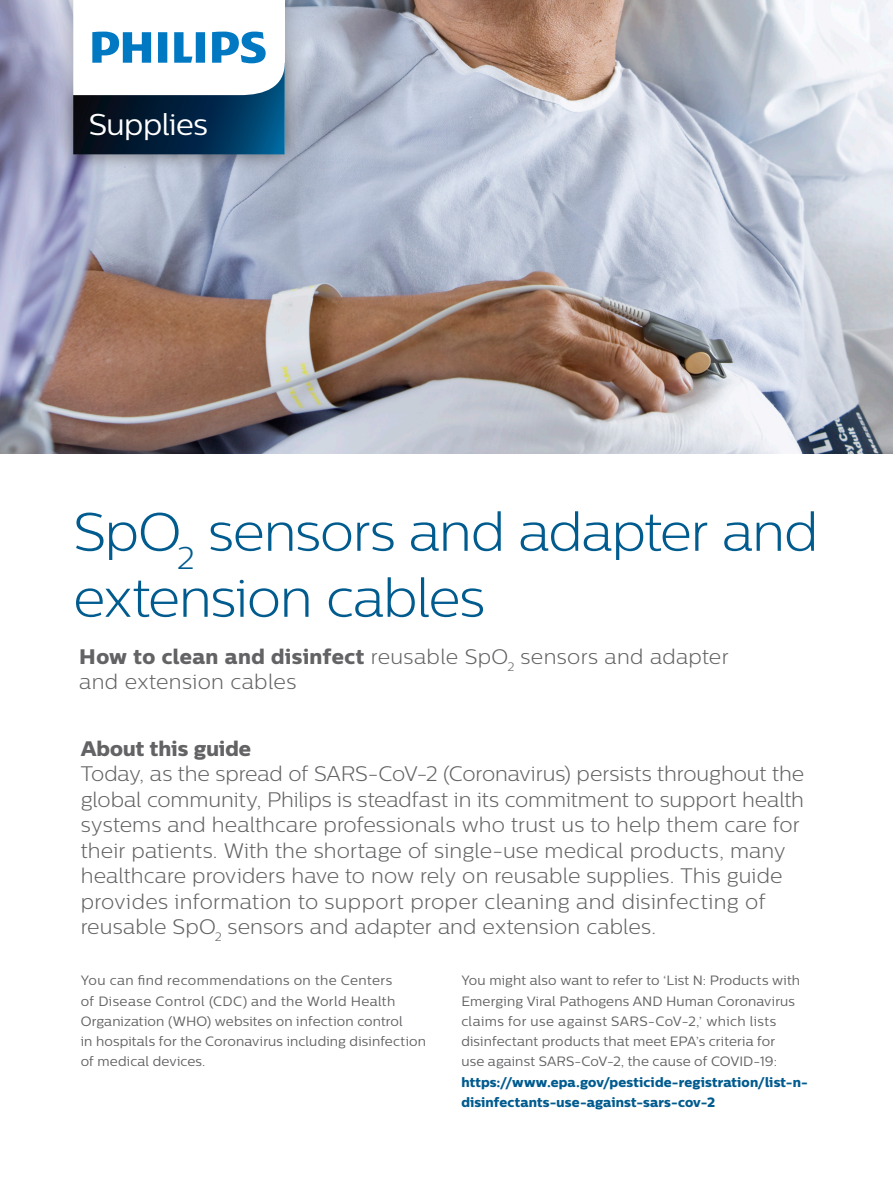
<style>
.page{position:relative;width:893px;height:1188px;background:#fff}
.page>*{position:absolute;margin:0;border:0;box-sizing:border-box;transform-origin:0 0}
._05_Main_Heading_Med{font:300 54px/66px "Centrale Sans";letter-spacing:-.02em;color:#005b8f}
.t1{font:30px "Centrale Sans";letter-spacing:-.015em;color:#fff}
._03_Introduction{font:300 21px/25.5px "Centrale Sans";letter-spacing:.005em;color:#636366}
._03_Introduction-2{font:21px "Centrale Sans X Bold";letter-spacing:-.005em;color:#636366}
._01_Body_Copy{font:13.5px/20.2px "Centrale Sans";letter-spacing:.01em;color:#636366}
.s1{font-family:"Centrale Sans X Bold";font-weight:400}
.s2{font-family:"Centrale Sans X Bold";color:#005b8f}
</style>
<div class="page">
<img style="left:0;top:0;width:893px;height:453px">
<div style="left:50px;top:0;width:258px;height:177px;background:#231f20;opacity:.35"></div>
<div style="left:59px;top:50px;width:240px;height:119px;background:#231f20;opacity:.35"></div>
<svg style="left:73px;top:0;width:212px;height:154px"></svg>
<p class="t1" style="left:89px;top:107px;width:121px">Supplies</p>
<p class="_05_Main_Heading_Med" style="left:73px;top:498px;width:747px">SpO<sub>2</sub> sensors and adapter and extension cables</p>
<p class="_03_Introduction" style="left:79px;top:643px;width:651px"><span class="s1">How to clean and disinfect</span> reusable SpO<sub>2</sub> sensors and adapter and extension cables</p>
<p class="_03_Introduction-2" style="left:81px;top:735px;width:172px">About this guide</p>
<p class="_03_Introduction" style="left:81px;top:761px;width:725px">Today, as the spread of SARS-CoV-2 (Coronavirus) persists throughout the global community, Philips is steadfast in its commitment to support health systems and healthcare professionals who trust us to help them care for their patients. With the shortage of single-use medical products, many healthcare providers have to now rely on reusable supplies. This guide provides information to support proper cleaning and disinfecting of reusable SpO<sub>2</sub> sensors and adapter and extension cables.</p>
<p class="_01_Body_Copy" style="left:81px;top:970px;width:347px">You can find recommendations on the Centers<br>of Disease Control (CDC) and the World Health Organization (WHO) websites on infection control<br>in hospitals for the Coronavirus including disinfection of medical devices.</p>
<p class="_01_Body_Copy" style="left:461px;top:970px;width:348px">You might also want to refer to ‘List N: Products with Emerging Viral Pathogens AND Human Coronavirus claims for use against SARS-CoV-2,’ which lists disinfectant products that meet EPA’s criteria for<br>use against SARS-CoV-2, the cause of COVID-19: <span class="s2">https://www.epa.gov/pesticide-registration/list-n&shy;disinfectants-use-against-sars-cov-2</span></p>
</div>
